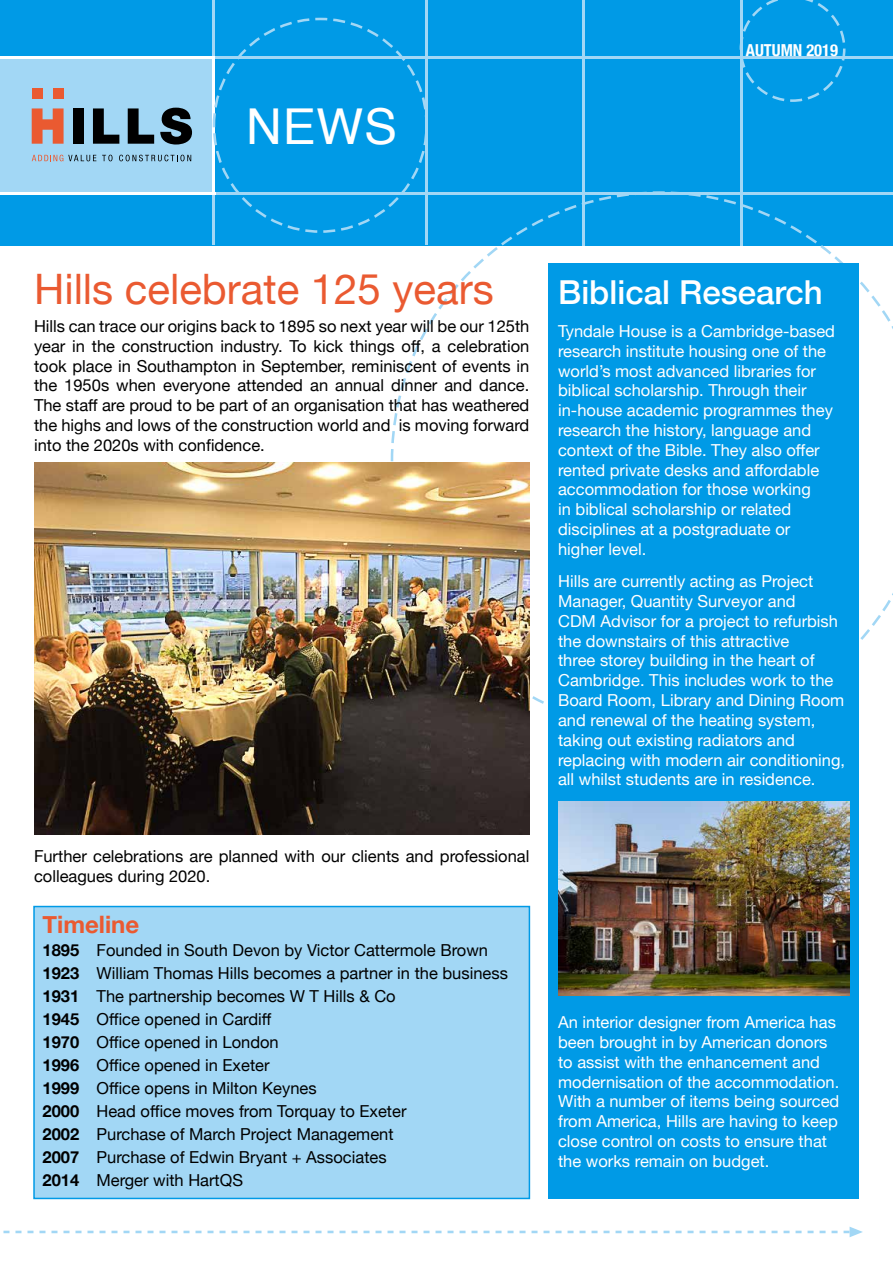
<style>
.page{position:relative;width:893px;height:1263px;background:#fff}
.page>*{position:absolute;margin:0;border:0;box-sizing:border-box;transform-origin:0 0}
.t1{font:49.5px "Helvetica";color:#fff}
.t2{font:42px "Helvetica Neue";color:#ea5a31}
.t3{font:500 33px "Helvetica Neue";color:#fff}
.t4{font:700 24px "Helvetica Neue";color:#ea5a31}
.t5{font:16.5px/19.8px "Helvetica Neue";color:#fff}
.t6{font:16.5px/23px "Helvetica Neue";color:#000}
.t7{font:700 condensed 16.5px "Helvetica Neue";color:#fff}
.s1{font-weight:700}
</style>
<div class="page">
<div style="left:0;top:0;width:893px;height:246px;background:#009ae6"></div>
<div style="left:0;top:57px;width:214px;height:137px;background:#a2d7f5"></div>
<hr style="left:0;top:56px;width:893px;height:3px;background:#a2d7f5">
<hr style="left:213px;top:0;width:2px;height:244px;background:#a2d7f5">
<svg style="left:3px;top:1226px;width:860px;height:11px"></svg>
<svg style="left:391px;top:234px;width:502px;height:497px"></svg>
<svg style="left:32px;top:155px;width:64px;height:6px"></svg>
<svg style="left:102px;top:155px;width:11px;height:6px"></svg>
<svg style="left:119px;top:155px;width:72px;height:6px"></svg>
<div style="left:32px;top:88px;width:11px;height:11px;background:#ea5a31"></div>
<div style="left:53px;top:88px;width:11px;height:11px;background:#ea5a31"></div>
<svg style="left:32px;top:108px;width:32px;height:36px"></svg>
<div style="left:73px;top:108px;width:11px;height:36px;background:#000"></div>
<svg style="left:93px;top:108px;width:26px;height:36px"></svg>
<svg style="left:128px;top:108px;width:26px;height:36px"></svg>
<svg style="left:160px;top:108px;width:32px;height:37px"></svg>
<hr style="left:0;top:192px;width:893px;height:3px;background:#a2d7f5">
<svg style="left:212px;top:0;width:634px;height:234px"></svg>
<hr style="left:0;top:56px;width:214px;height:3px;background:#fff">
<hr style="left:0;top:192px;width:215px;height:3px;background:#fff">
<div style="left:549px;top:264px;width:310px;height:935px;background:#009ae6"></div>
<img style="left:34px;top:463px;width:495px;height:371px">
<img style="left:558px;top:801px;width:291px;height:194px">
<div style="left:33px;top:906px;width:497px;height:293px;background:#a2d7f5;border:2px solid #009ae6"></div>
<h1 class="t1" style="left:246px;top:88px;width:152px">NEWS</h1>
<p class="t7" style="left:746px;top:37px;width:94px">AUTUMN 2019</p>
<h2 class="t2" style="left:34px;top:258px;width:461px">Hills celebrate 125 years</h2>
<p class="t6" style="left:34px;top:317px;width:497px;line-height:19.8px;text-align:justify">Hills can trace our origins back to 1895 so next year will be our 125th year in the construction industry. To kick things off, a celebration took place in Southampton in September, reminiscent of events in the 1950s when everyone attended an annual dinner and dance.<br>The staff are proud to be part of an organisation that has weathered the highs and lows of the construction world and is moving forward into the 2020s with confidence.</p>
<p class="t6" style="left:34px;top:848px;width:497px;line-height:19.8px">Further celebrations are planned with our clients and professional colleagues during 2020.</p>
<h3 class="t4" style="left:43px;top:906px;width:98px">Timeline</h3>
<p class="t6" style="left:43px;top:940px;width:467px"><span class="s1">1895</span> Founded in South Devon by Victor Cattermole Brown <span class="s1">1923</span> William Thomas Hills becomes a partner in the business <span class="s1">1931</span> The partnership becomes W T Hills &amp; Co<br><span class="s1">1945</span> Office opened in Cardiff<br><span class="s1">1970</span> Office opened in London<br><span class="s1">1996</span> Office opened in Exeter<br><span class="s1">1999</span> Office opens in Milton Keynes<br><span class="s1">2000</span> Head office moves from Torquay to Exeter<br><span class="s1">2002</span> Purchase of March Project Management<br><span class="s1">2007</span> Purchase of Edwin Bryant + Associates<br><span class="s1">2014</span> Merger with HartQS</p>
<h3 class="t3" style="left:558px;top:266px;width:266px">Biblical Research</h3>
<p class="t5" style="left:558px;top:322px;width:278px">Tyndale House is a Cambridge-based research institute housing one of the world’s most advanced libraries for biblical scholarship. Through their in-house academic programmes they research the history, language and context of the Bible. They also offer rented private desks and affordable accommodation for those working<br>in biblical scholarship or related disciplines at a postgraduate or higher level.</p>
<p class="t5" style="left:558px;top:572px;width:288px">Hills are currently acting as Project Manager, Quantity Surveyor and<br>CDM Advisor for a project to refurbish the downstairs of this attractive<br>three storey building in the heart of Cambridge. This includes work to the Board Room, Library and Dining Room and renewal of the heating system, taking out existing radiators and replacing with modern air conditioning, all whilst students are in residence.</p>
<p class="t5" style="left:558px;top:1013px;width:283px">An interior designer from America has been brought in by American donors to assist with the enhancement and modernisation of the accommodation.<br>With a number of items being sourced from America, Hills are having to keep close control on costs to ensure that the works remain on budget.</p>
</div>
